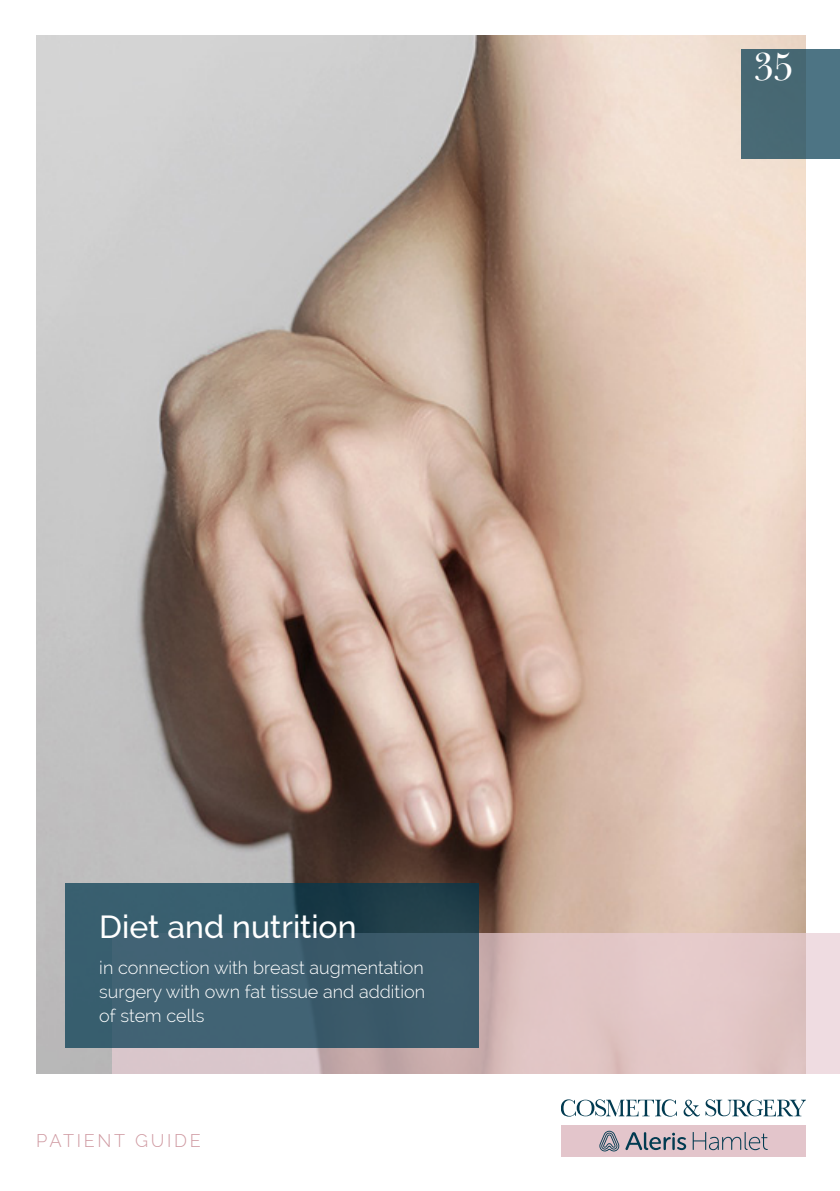
<style>
.page{position:relative;width:840px;height:1191px;background:#fff}
.page>*{position:absolute;margin:0;border:0;box-sizing:border-box;transform-origin:0 0}
.Forside_nummer{font:40px "Baskerville Display PT";color:#fff}
.Forside_overskrift{font:500 32px "Raleway";color:#fff}
.Forside_underrubrik{font:300 18px/24px "Raleway";color:#fff;text-align:justify}
.brødtekst{font:300 18px "Raleway";letter-spacing:.15em;color:#cf99a1}
</style>
<div class="page">
<img style="left:36px;top:35px;width:769px;height:1038px">
<svg style="left:112px;top:933px;width:727px;height:140px;background:#ddc3c4"></svg>
<div style="left:740px;top:49px;width:99px;height:110px;background:linear-gradient(to right,#46656f,#4d7484)"></div>
<svg style="left:65px;top:883px;width:413px;height:165px;background:#385969"></svg>
<div style="left:561px;top:1125px;width:244px;height:31px;background:#e3c5cb"></div>
<svg style="left:692px;top:1132px;width:75px;height:18px"></svg>
<svg style="left:625px;top:1132px;width:60px;height:18px"></svg>
<svg style="left:599px;top:1130px;width:20px;height:21px"></svg>
<svg style="left:683px;top:1099px;width:16px;height:17px"></svg>
<svg style="left:705px;top:1099px;width:100px;height:17px"></svg>
<svg style="left:561px;top:1099px;width:115px;height:17px"></svg>
<p class="Forside_nummer" style="left:753px;top:43px;width:40px">35</p>
<p class="Forside_overskrift" style="left:99px;top:908px;width:258px">Diet and nutrition</p>
<p class="Forside_underrubrik" style="left:99px;top:955px;width:327px">in connection with breast augmentation surgery with own fat tissue and addition of stem cells</p>
<p class="brødtekst" style="left:36px;top:1130px;width:166px">PATIENT GUIDE</p>
</div>
